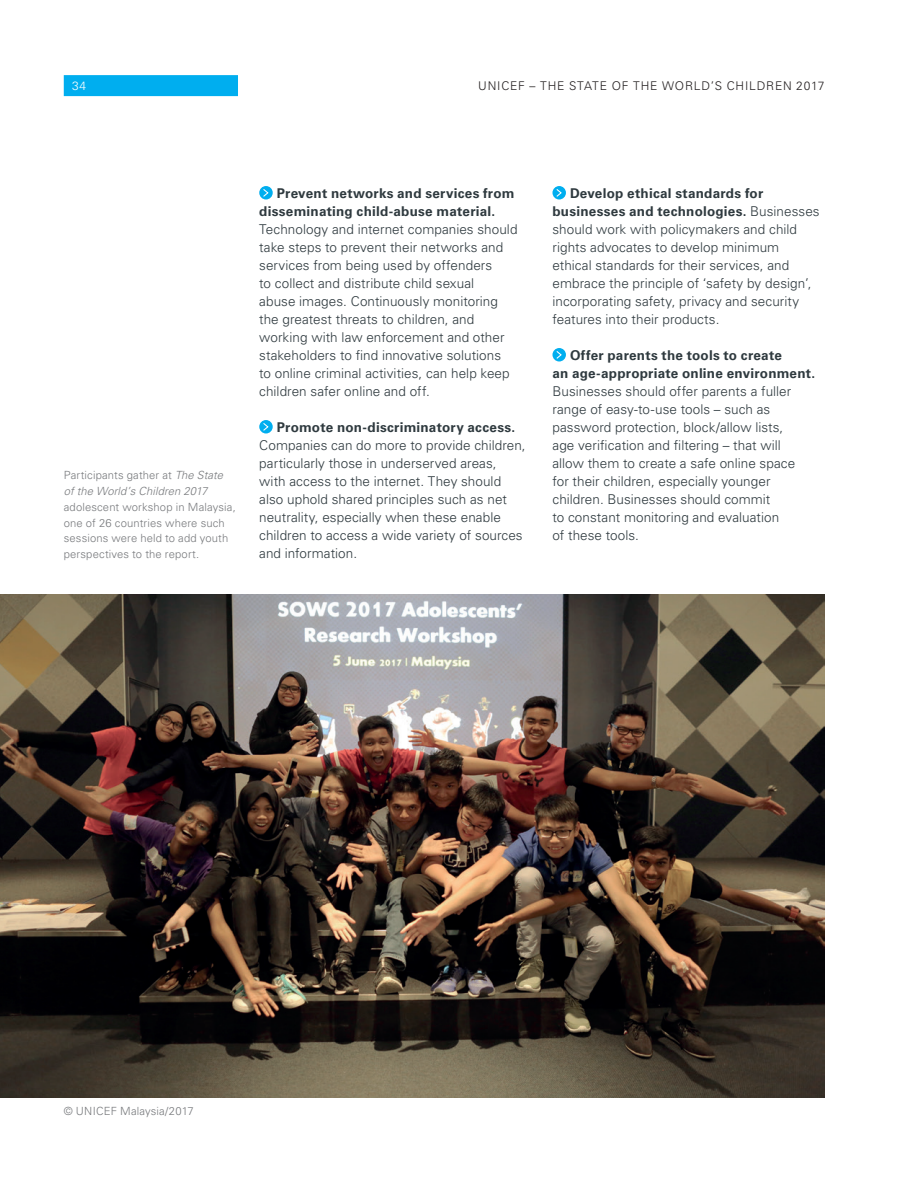
<style>
.page{position:relative;width:918px;height:1188px;background:#fff}
.page>*{position:absolute;margin:0;border:0;box-sizing:border-box;transform-origin:0 0}
.Body_text_NEW{font:300 13.5px/18px "Univers LT Std";letter-spacing:.005em;color:#2f3a3f}
.t1{font:300 12px "Univers LT Std";letter-spacing:.07em;color:#231f20}
.t2{font:300 12px "Univers LT Std";color:#fff}
.Caption{font:300 11.25px/15.8px "Univers LT Std";letter-spacing:.01em;color:#787a7d}
.s1{font-style:italic}
.s2{font-weight:700}
</style>
<div class="page">
<div style="left:64px;top:75px;width:174px;height:21px;background:#00aeef"></div>
<svg style="left:259px;top:186px;width:14px;height:14px"></svg>
<svg style="left:262px;top:188px;width:7px;height:10px"></svg>
<svg style="left:259px;top:420px;width:14px;height:14px"></svg>
<svg style="left:262px;top:422px;width:7px;height:10px"></svg>
<svg style="left:552px;top:186px;width:14px;height:14px"></svg>
<svg style="left:555px;top:188px;width:8px;height:10px"></svg>
<svg style="left:552px;top:348px;width:14px;height:14px"></svg>
<svg style="left:555px;top:350px;width:8px;height:10px"></svg>
<img style="left:0;top:594px;width:824px;height:504px">
<p class="t2" style="left:72px;top:79px;width:15px">34</p>
<p class="t1" style="left:478px;top:79px;width:348px">UNICEF – THE STATE OF THE WORLD’S CHILDREN 2017</p>
<p class="Caption" style="left:64px;top:467px;width:174px">Participants gather at <span class="s1">The State of the World’s Children 2017 </span>adolescent workshop in Malaysia, one of 26 countries where such sessions were held to add youth perspectives to the report.</p>
<p class="Body_text_NEW" style="left:259px;top:184px;width:260px;text-indent:18px"><span class="s2">Prevent networks and services from disseminating child-abuse material.<br></span>Technology and internet companies should take steps to prevent their networks and services from being used by offenders<br>to collect and distribute child sexual<br>abuse images. Continuously monitoring the greatest threats to children, and working with law enforcement and other stakeholders to find innovative solutions<br>to online criminal activities, can help keep children safer online and off.</p>
<p class="Body_text_NEW" style="left:259px;top:418px;width:268px;text-indent:18px"><span class="s2">Promote non-discriminatory access.<br></span>Companies can do more to provide children, particularly those in underserved areas, with access to the internet. They should also uphold shared principles such as net neutrality, especially when these enable children to access a wide variety of sources and information.</p>
<p class="Body_text_NEW" style="left:552px;top:184px;width:269px;text-indent:18px"><span class="s2">Develop ethical standards for businesses and technologies.</span> Businesses should work with policymakers and child rights advocates to develop minimum ethical standards for their services, and embrace the principle of ‘safety by design’, incorporating safety, privacy and security features into their products.</p>
<p class="Body_text_NEW" style="left:552px;top:346px;width:264px;text-indent:18px"><span class="s2">Offer parents the tools to create<br>an age-appropriate online environment.<br></span>Businesses should offer parents a fuller range of easy-to-use tools – such as password protection, block/allow lists,<br>age verification and filtering – that will allow them to create a safe online space<br>for their children, especially younger children. Businesses should commit<br>to constant monitoring and evaluation<br>of these tools.</p>
<p class="Caption" style="left:64px;top:1103px;width:131px">© UNICEF Malaysia/2017</p>
</div>
